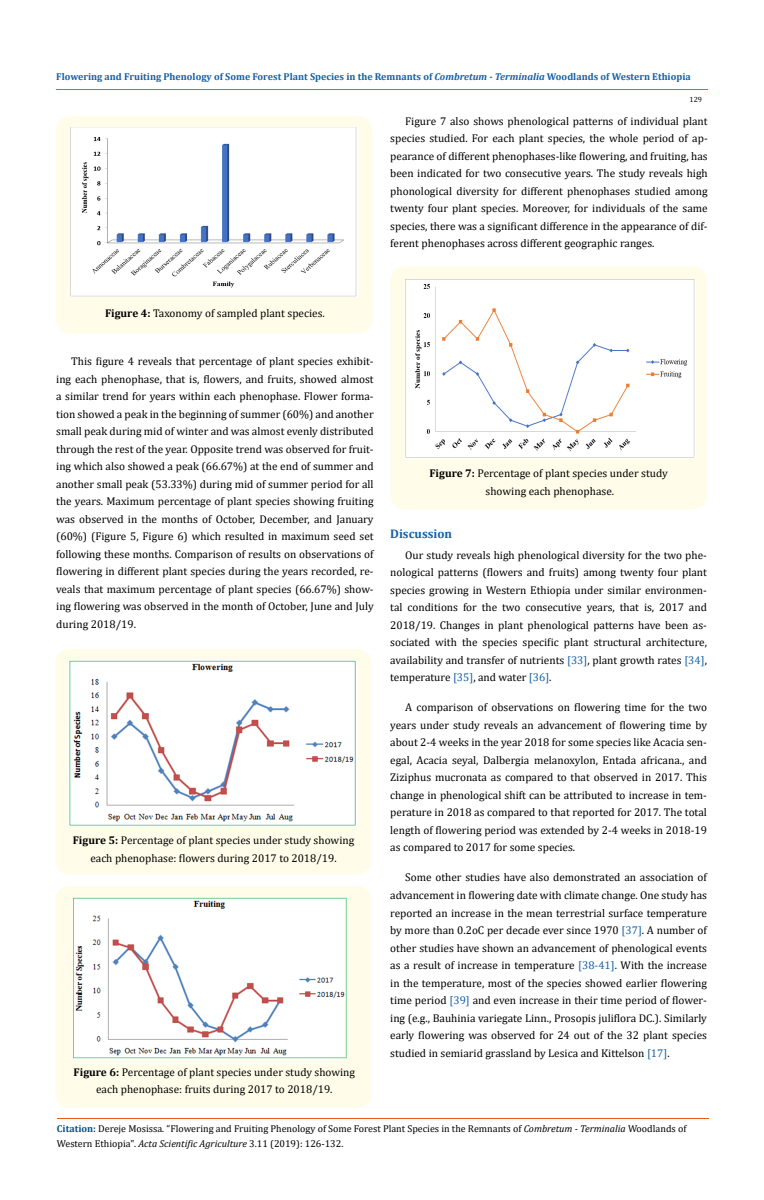
<style>
.page{position:relative;width:764px;height:1200px;background:#fff}
.page>*{position:absolute;margin:0;border:0;box-sizing:border-box;transform-origin:0 0}
.t1{font:700 12.5px "Cambria";color:#1560a6}
.t2{font:11.25px/17.5px "Cambria";color:#000;text-align:justify}
.t3{font:10px/15px "Cambria";color:#000}
.t4{font:700 10px "Cambria";color:#1560a6}
.t5{font:7.5px "Cambria";color:#000}
.s1{font-style:italic}
.s2{font-weight:700}
.s3{color:#1560a6}
.s4{font-weight:700;color:#035089}
</style>
<div class="page">
<div style="left:56px;top:116px;width:317px;height:218px;background:#fffde9;border-radius:15px"></div>
<img style="left:70px;top:128px;width:287px;height:168px">
<div style="left:55px;top:649px;width:317px;height:226px;background:#fffde9;border-radius:15px"></div>
<img style="left:68px;top:661px;width:290px;height:166px">
<div style="left:55px;top:886px;width:317px;height:222px;background:#fffde9;border-radius:15px"></div>
<img style="left:74px;top:898px;width:274px;height:162px">
<div style="left:390px;top:266px;width:317px;height:243px;background:#fffde9;border-radius:15px"></div>
<img style="left:406px;top:279px;width:289px;height:179px">
<hr style="left:56px;top:90px;width:652px;height:1px;background:#e05d1a">
<hr style="left:57px;top:1119px;width:651px;height:1px;background:#e05d1a">
<p class="t4" style="left:56px;top:69px;width:636px">Flowering and Fruiting Phenology of Some Forest Plant Species in the Remnants of <span class="s1">Combretum - Terminalia</span> Woodlands of Western Ethiopia</p>
<p class="t5" style="left:689px;top:95px;width:14px">129</p>
<p class="t2" style="left:390px;top:112px;width:319px;text-indent:15px">Figure 7 also shows phenological patterns of individual plant species studied. For each plant species, the whole period of ap&shy;pearance of different phenophases-like flowering, and fruiting, has been indicated for two consecutive years. The study reveals high phonological diversity for different phenophases studied among twenty four plant species. Moreover, for individuals of the same species, there was a significant difference in the appearance of dif&shy;ferent phenophases across different geographic ranges.</p>
<p class="t2" style="left:105px;top:304px;width:221px"><span class="s2">Figure 4:</span> Taxonomy of sampled plant species.</p>
<p class="t2" style="left:56px;top:352px;width:319px;text-indent:15px">This figure 4 reveals that percentage of plant species exhibit&shy;ing each phenophase, that is, flowers, and fruits, showed almost a similar trend for years within each phenophase. Flower forma&shy;tion showed a peak in the beginning of summer (60%) and another small peak during mid of winter and was almost evenly distributed through the rest of the year. Opposite trend was observed for fruit&shy;ing which also showed a peak (66.67%) at the end of summer and another small peak (53.33%) during mid of summer period for all the years. Maximum percentage of plant species showing fruiting was observed in the months of October, December, and January (60%) (Figure 5, Figure 6) which resulted in maximum seed set following these months. Comparison of results on observations of flowering in different plant species during the years recorded, re&shy;veals that maximum percentage of plant species (66.67%) show&shy;ing flowering was observed in the month of October, June and July during 2018/19.</p>
<p class="t2" style="left:73px;top:832px;width:283px;text-align:center"><span class="s2">Figure 5:</span> Percentage of plant species under study showing each phenophase: flowers during 2017 to 2018/19.</p>
<p class="t2" style="left:74px;top:1063px;width:283px;text-align:center"><span class="s2">Figure 6:</span> Percentage of plant species under study showing each phenophase: fruits during 2017 to 2018/19.</p>
<p class="t2" style="left:429px;top:464px;width:240px;text-align:center"><span class="s2">Figure 7:</span> Percentage of plant species under study showing each phenophase.</p>
<p class="t1" style="left:390px;top:525px;width:63px">Discussion</p>
<p class="t2" style="left:390px;top:546px;width:318px;text-indent:15px">Our study reveals high phenological diversity for the two phe&shy;nological patterns (flowers and fruits) among twenty four plant species growing in Western Ethiopia under similar environmen&shy;tal conditions for the two consecutive years, that is, 2017 and 2018/19. Changes in plant phenological patterns have been as&shy;sociated with the species specific plant structural architecture, availability and transfer of nutrients <span class="s3">[33]</span>, plant growth rates <span class="s3">[34]</span>, temperature <span class="s3">[35]</span>, and water <span class="s3">[36]</span>.</p>
<p class="t2" style="left:390px;top:699px;width:318px;text-indent:15px">A comparison of observations on flowering time for the two years under study reveals an advancement of flowering time by about 2-4 weeks in the year 2018 for some species like Acacia sen&shy;egal, Acacia seyal, Dalbergia melanoxylon, Entada africana., and Ziziphus mucronata as compared to that observed in 2017. This change in phenological shift can be attributed to increase in tem&shy;perature in 2018 as compared to that reported for 2017. The total length of flowering period was extended by 2-4 weeks in 2018-19 as compared to 2017 for some species.</p>
<p class="t2" style="left:390px;top:869px;width:318px;text-indent:15px">Some other studies have also demonstrated an association of advancement in flowering date with climate change. One study has reported an increase in the mean terrestrial surface temperature by more than 0.2oC per decade ever since 1970 <span class="s3">[37]</span>. A number of other studies have shown an advancement of phenological events as a result of increase in temperature <span class="s3">[38-41]</span>. With the increase in the temperature, most of the species showed earlier flowering time period <span class="s3">[39]</span> and even increase in their time period of flower&shy;ing (e.g., Bauhinia variegate Linn., Prosopis juliflora DC.). Similarly early flowering was observed for 24 out of the 32 plant species studied in semiarid grassland by Lesica and Kittelson <span class="s3">[17]</span>.</p>
<p class="t3" style="left:57px;top:1121px;width:631px"><span class="s4">Citation:</span> Dereje Mosissa<span class="s1">.</span> “Flowering and Fruiting Phenology of Some Forest Plant Species in the Remnants of <span class="s1">Combretum - Terminalia</span> Woodlands of<br>Western Ethiopia". <span class="s1">Acta Scientific Agriculture</span> 3.11 (2019): 126-132.</p>
</div>
